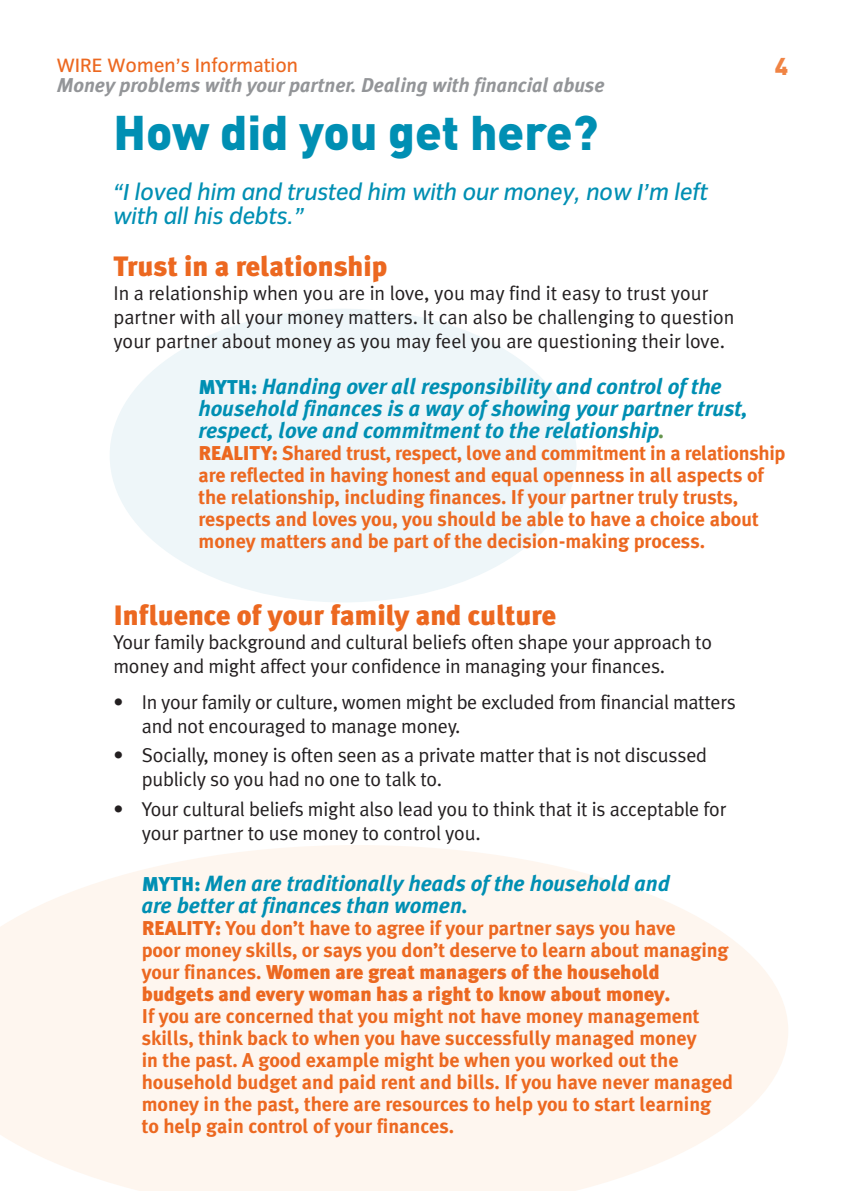
<style>
.page{position:relative;width:845px;height:1191px;background:#fff}
.page>*{position:absolute;margin:0;border:0;box-sizing:border-box;transform-origin:0 0}
.t1{font:900 48px "DIN";color:#008fb3}
.t2{font:900 28px "Meta Plus";color:#ec6820}
.t3{font:italic 24px/24px "Congress Sans Std";letter-spacing:-.01em;color:#008fb3}
.t4{font:900 24px "DIN";color:#f08444}
.t5{font:italic 700 22px/22px "Meta Plus";color:#008fb3}
.t6{font:700 20px/22px "Meta Plus";color:#ec6820}
.t7{font:20px/24px "Meta Plus Normal";letter-spacing:-.01em;color:#231f20}
.t8{font:italic 700 20px "Meta Plus";color:#939598}
.t9{font:20px "Congress Sans Std";color:#ec6820}
.s1{font-weight:900;font-style:normal;font-size:20px}
.s2{color:#67964f}
.s3{font-weight:900}
</style>
<div class="page">
<svg style="left:0;top:845px;width:788px;height:346px;fill:#fef6ef"></svg>
<div style="left:110px;top:309px;width:467px;height:293px;background:#eef6f9;border-radius:50%"></div>
<p class="t9" style="left:57px;top:59px;width:243px">WIRE Women’s Information</p>
<p class="t4" style="left:775px;top:52px;width:15px">4</p>
<p class="t8" style="left:57px;top:74px;width:549px">Money problems with your partner. Dealing with financial abuse</p>
<h1 class="t1" style="left:113px;top:104px;width:486px">How did you get here?</h1>
<p class="t3" style="left:113px;top:182px;width:596px">“I loved him and trusted him with our money, now I’m left with all his debts.”</p>
<h2 class="t2" style="left:113px;top:250px;width:275px">Trust in a relationship</h2>
<p class="t7" style="left:113px;top:281px;width:622px">In a relationship when you are in love, you may find it easy to trust your partner with all your money matters. It can also be challenging to question your partner about money as you may feel you are questioning their love.</p>
<p class="t5" style="left:198px;top:376px;width:551px"><span class="s1">MYTH:</span> Handing over all responsibility and control of the household finances is a way of showing your partner trust, respect, love and commitment to the relationship<span class="s2">.</span></p>
<p class="t6" style="left:198px;top:442px;width:588px"><span class="s3">REALITY:</span> Shared trust, respect, love and commitment in a relationship are reflected in having honest and equal openness in all aspects of the relationship, including finances. If your partner truly trusts, respects and loves you, you should be able to have a choice about money matters and be part of the decision-making process.</p>
<h2 class="t2" style="left:113px;top:599px;width:444px">Influence of your family and culture</h2>
<p class="t7" style="left:113px;top:630px;width:600px">Your family background and cultural beliefs often shape your approach to money and might affect your confidence in managing your finances.</p>
<p class="t7" style="left:142px;top:689px;width:595px;text-indent:-28px">• In your family or culture, women might be excluded from financial matters and not encouraged to manage money.</p>
<p class="t7" style="left:142px;top:743px;width:567px;text-indent:-28px">• Socially, money is often seen as a private matter that is not discussed publicly so you had no one to talk to.</p>
<p class="t7" style="left:142px;top:797px;width:586px;text-indent:-28px">• Your cultural beliefs might also lead you to think that it is acceptable for your partner to use money to control you.</p>
<p class="t5" style="left:142px;top:872px;width:529px"><span class="s1">MYTH:</span> Men are traditionally heads of the household and are better at finances than women.</p>
<p class="t6" style="left:142px;top:916px;width:588px"><span class="s3">REALITY:</span> You don’t have to agree if your partner says you have<br>poor money skills, or says you don’t deserve to learn about managing your finances. <span class="s3">Women are great managers of the household budgets and every woman has a right to know about money.</span></p>
<p class="t6" style="left:142px;top:1004px;width:593px">If you are concerned that you might not have money management skills, think back to when you have successfully managed money<br>in the past. A good example might be when you worked out the household budget and paid rent and bills. If you have never managed money in the past, there are resources to help you to start learning to help gain control of your finances.</p>
</div>
